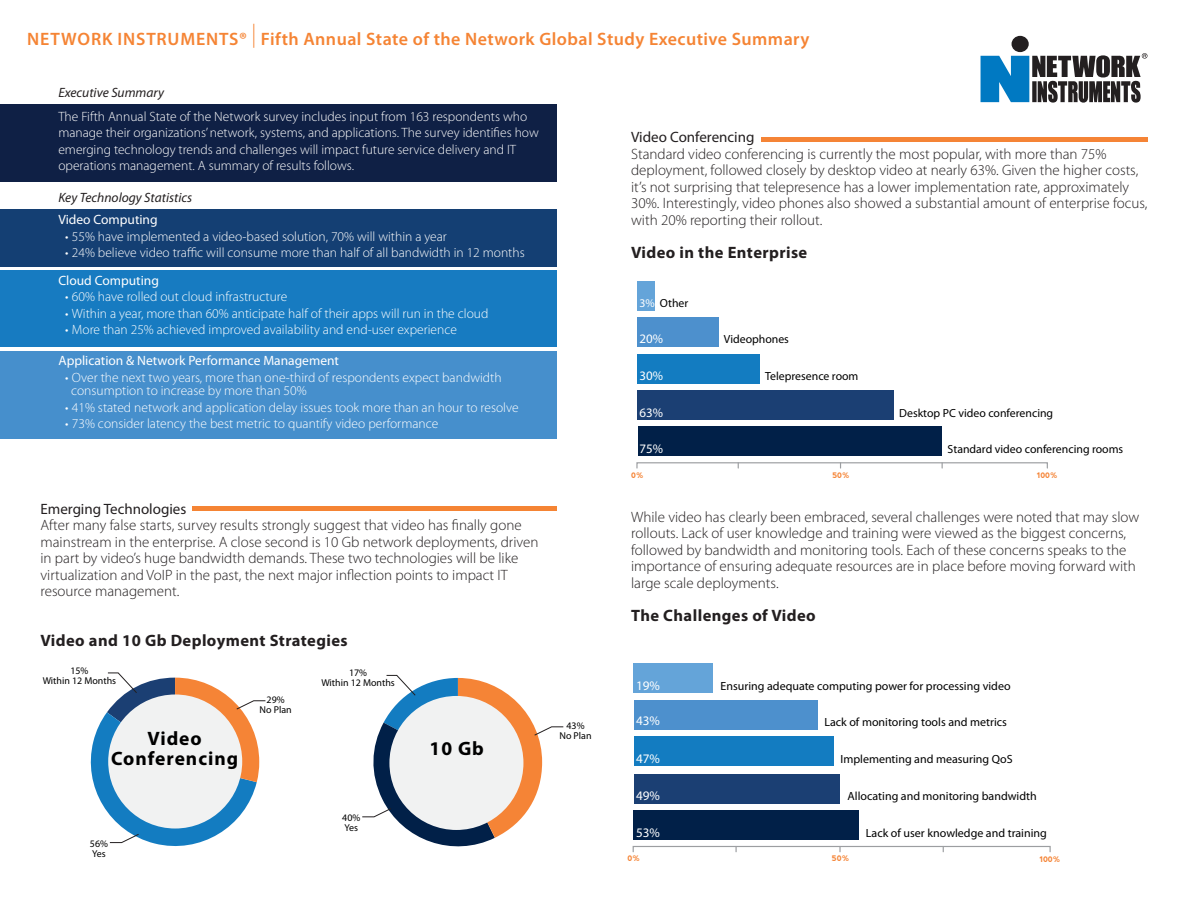
<style>
.page{position:relative;width:1188px;height:918px;background:#fff}
.page>*{position:absolute;margin:0;border:0;box-sizing:border-box;transform-origin:0 0}
.t1{font:700 19.5px/20px "Myriad Pro";letter-spacing:.05em;color:#000;text-align:center}
.t2{font:600 18px "Myriad Pro";letter-spacing:.025em;color:#f58434}
.t3{font:700 16.5px "Myriad Pro";letter-spacing:.025em;color:#231f20}
.t4{font:300 15px/16.5px "Myriad Pro";color:#231f20}
.t5{font:15px "Myriad Pro";color:#231f20}
.t6{font:300 13.5px/16.5px "Myriad Pro";color:#fff}
.t7{font:13.5px "Myriad Pro";color:#fff}
.t8{font:italic 13.5px "Myriad Pro";color:#231f20}
.t9{font:13.05px "Myriad Pro";color:#fff}
.t10{font:12.9px "Myriad Pro";color:#fff}
.t11{font:11.85px "Myriad Pro";color:#000}
.t12{font:9.9px/9.9px "Myriad Pro";color:#000;text-align:center}
.t13{font:700 7.65px "nevis";letter-spacing:-.01em;color:#f58436}
.s1{font-family:"MS Gothic";font-weight:400;font-size:25.5px}
.s2{color:#fff}
</style>
<div class="page">
<div style="left:0;top:209px;width:557px;height:57px;background:#143f73"></div>
<div style="left:0;top:270px;width:557px;height:77px;background:#177bc1"></div>
<div style="left:0;top:351px;width:557px;height:88px;background:#468fcc"></div>
<div style="left:0;top:104px;width:557px;height:77px;background:#0f2045"></div>
<svg style="left:90px;top:672px;width:176px;height:174px"></svg>
<svg style="left:362px;top:675px;width:202px;height:172px"></svg>
<hr style="left:192px;top:506px;width:365px;height:4px;background:#f58434">
<div style="left:1012px;top:36px;width:17px;height:16px;background:#231f20;border-radius:50%"></div>
<svg style="left:981px;top:53px;width:166px;height:50px"></svg>
<div style="left:761px;top:137px;width:386px;height:5px;background:#f58436"></div>
<div style="left:636px;top:462px;width:412px;height:7px;border:1px solid #9c9ea1"></div>
<div style="left:638px;top:427px;width:303px;height:29px;background:#012048"></div>
<div style="left:638px;top:390px;width:256px;height:30px;background:#1b3f73"></div>
<div style="left:638px;top:354px;width:122px;height:30px;background:#137cc1"></div>
<div style="left:638px;top:318px;width:81px;height:29px;background:#4d90cd"></div>
<div style="left:638px;top:281px;width:17px;height:30px;background:#64a4d9"></div>
<div style="left:633px;top:846px;width:418px;height:6px;border:1px solid #9c9ea1"></div>
<svg style="left:839px;top:846px;width:2px;height:6px"></svg>
<svg style="left:735px;top:846px;width:2px;height:6px"></svg>
<div style="left:634px;top:810px;width:225px;height:30px;background:#012048"></div>
<div style="left:634px;top:774px;width:206px;height:30px;background:#1b3f73"></div>
<div style="left:634px;top:700px;width:184px;height:30px;background:#4d90cd"></div>
<div style="left:634px;top:736px;width:199px;height:30px;background:#137cc1"></div>
<div style="left:634px;top:663px;width:79px;height:30px;background:#64a4d9"></div>
<p class="t2" style="left:27px;top:29px;width:784px">Network In struments®<span class="s1">∣</span>Fifth Annual State of the Network Global Study Executive Summary</p>
<p class="t8" style="left:58px;top:86px;width:107px">Executive Summary</p>
<p class="t6" style="left:58px;top:108px;width:482px">The Fifth Annual State of the Network survey includes input from 163 respondents who manage their organizations’ network, systems, and applications. The survey identifies how emerging technology trends and challenges will impact future service delivery and IT operations management. A summary of results follows.</p>
<p class="t8" style="left:58px;top:191px;width:135px">Key Technology Statistics</p>
<p class="t7" style="left:58px;top:212px;width:101px">Video Computing</p>
<p class="t6" style="left:65px;top:228px;width:383px">• 55% have implemented a video-based solution, 70% will within a year</p>
<p class="t6" style="left:65px;top:245px;width:461px">• 24% believe video traffic will consume more than half of all bandwidth in 12 months</p>
<p class="t7" style="left:58px;top:273px;width:102px">Cloud Computing</p>
<p class="t6" style="left:65px;top:289px;width:224px">• 60% have rolled out cloud infrastructure</p>
<p class="t6" style="left:65px;top:305px;width:425px">• Within a year, more than 60% anticipate half of their apps will run in the cloud</p>
<p class="t6" style="left:65px;top:322px;width:393px">• More than 25% achieved improved availability and end-user experience</p>
<p class="t7" style="left:58px;top:353px;width:282px">Application &amp; Network Performance Management</p>
<p class="t6" style="left:71px;top:371px;width:432px;line-height:13.5px;text-indent:-6px">• Over the next two years, more than one-third of respondents expect bandwidth consumption to increase by more than 50%</p>
<p class="t6" style="left:65px;top:399px;width:455px">• 41% stated network and application delay issues took more than an hour to resolve</p>
<p class="t6" style="left:65px;top:416px;width:375px">• 73% consider latency the best metric to quantify video performance</p>
<p class="t5" style="left:40px;top:501px;width:147px">Emerging Technologies</p>
<p class="t4" style="left:40px;top:517px;width:500px">After many false starts, survey results strongly suggest that video has finally gone mainstream in the enterprise. A close second is 10 Gb network deployments, driven in part by video’s huge bandwidth demands. These two technologies will be like virtualization and VoIP in the past, the next major inflection points to impact IT resource management.</p>
<p class="t3" style="left:40px;top:631px;width:309px">Video and 10 Gb Deployment Strategies</p>
<p class="t12" style="left:43px;top:666px;width:75px">15%<br>Within 12 Months</p>
<h1 class="t1" style="left:111px;top:728px;width:128px">Video<br>Conferencing</h1>
<p class="t12" style="left:260px;top:695px;width:34px">29%<br>No Plan</p>
<p class="t12" style="left:90px;top:839px;width:20px;text-align:left">56%<br>Yes</p>
<p class="t12" style="left:321px;top:668px;width:75px">17%<br>Within 12 Months</p>
<p class="t12" style="left:342px;top:813px;width:20px;text-align:left">40%<br>Yes</p>
<h1 class="t1" style="left:430px;top:738px;width:56px">10 Gb</h1>
<p class="t12" style="left:560px;top:721px;width:34px">43%<br>No Plan</p>
<p class="t5" style="left:631px;top:129px;width:125px">Video Conferencing</p>
<p class="t4" style="left:631px;top:146px;width:518px">Standard video conferencing is currently the most popular, with more than 75% deployment, followed closely by desktop video at nearly 63%. Given the higher costs, it’s not surprising that telepresence has a lower implementation rate, approximately 30%. Interestingly, video phones also showed a substantial amount of enterprise focus, with 20% reporting their rollout.</p>
<p class="t3" style="left:631px;top:243px;width:178px">Video in the Enterprise</p>
<p class="t11" style="left:639px;top:296px;width:50px"><span class="s2">3%</span> Other</p>
<p class="t10" style="left:639px;top:332px;width:25px">20%</p>
<p class="t10" style="left:639px;top:369px;width:25px">30%</p>
<p class="t10" style="left:639px;top:406px;width:25px">63%</p>
<p class="t10" style="left:639px;top:442px;width:25px">75%</p>
<p class="t11" style="left:724px;top:333px;width:67px">Videophones</p>
<p class="t11" style="left:765px;top:370px;width:95px">Telepresence room</p>
<p class="t11" style="left:899px;top:407px;width:155px">Desktop PC video conferencing</p>
<p class="t11" style="left:948px;top:443px;width:177px">Standard video conferencing rooms</p>
<p class="t13" style="left:631px;top:470px;width:14px">0%</p>
<p class="t13" style="left:833px;top:470px;width:19px">50%</p>
<p class="t13" style="left:1037px;top:471px;width:22px">100%</p>
<p class="t4" style="left:631px;top:509px;width:510px">While video has clearly been embraced, several challenges were noted that may slow rollouts. Lack of user knowledge and training were viewed as the biggest concerns, followed by bandwidth and monitoring tools. Each of these concerns speaks to the importance of ensuring adequate resources are in place before moving forward with large scale deployments.</p>
<p class="t3" style="left:631px;top:606px;width:186px">The Challenges of Video</p>
<p class="t9" style="left:636px;top:679px;width:25px">19%</p>
<p class="t9" style="left:636px;top:714px;width:25px">43%</p>
<p class="t9" style="left:636px;top:751px;width:25px">47%</p>
<p class="t9" style="left:636px;top:788px;width:25px">49%</p>
<p class="t11" style="left:721px;top:680px;width:292px">Ensuring adequate computing power for processing video</p>
<p class="t11" style="left:824px;top:715px;width:184px">Lack of monitoring tools and metrics</p>
<p class="t11" style="left:840px;top:752px;width:174px">Implementing and measuring QoS</p>
<p class="t11" style="left:848px;top:790px;width:191px">Allocating and monitoring bandwidth</p>
<p class="t9" style="left:636px;top:825px;width:25px">53%</p>
<p class="t11" style="left:866px;top:827px;width:182px">Lack of user knowledge and training</p>
<p class="t13" style="left:627px;top:854px;width:14px">0%</p>
<p class="t13" style="left:832px;top:854px;width:19px">50%</p>
<p class="t13" style="left:1040px;top:855px;width:22px">100%</p>
</div>
